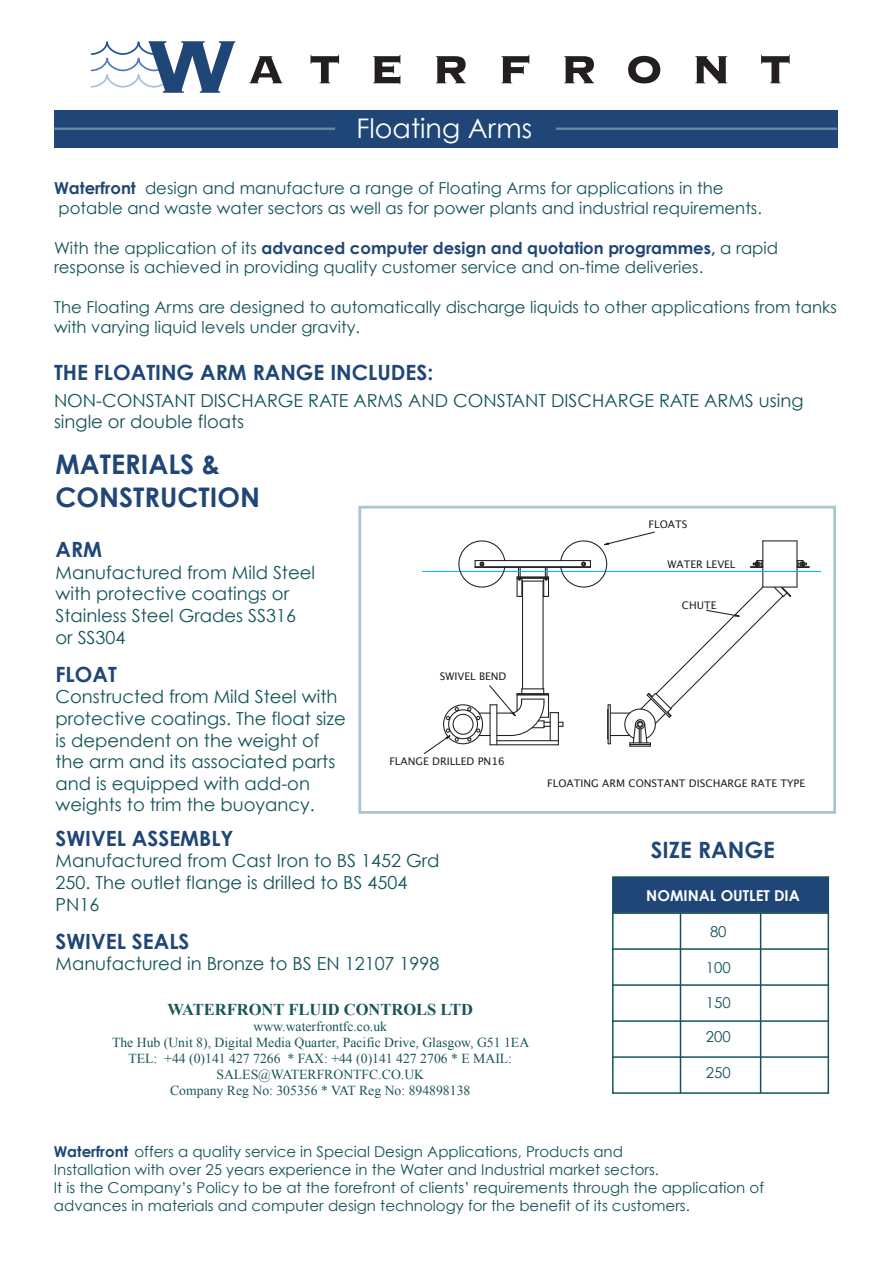
<style>
.page{position:relative;width:893px;height:1263px;background:#fff}
.page>*{position:absolute;margin:0;border:0;box-sizing:border-box;transform-origin:0 0}
.t1{font:700 51.6px "Copperplate";letter-spacing:.55em;color:#231f20}
.t2{font:27px "Century Gothic";color:#fff}
.t3{font:700 27px/32.4px "Century Gothic";color:#1f4677}
.t4{font:700 22.5px "Century Gothic";color:#1f4677}
.t5{font:700 21px "Century Gothic";color:#1f4677}
.t6{font:18px/21.6px "Century Gothic";color:#125458}
.t7{font:16.5px/19.8px "Century Gothic";color:#125458}
.t8{font:700 16.5px "Times New Roman";color:#185559}
.t9{font:15px/18px "Century Gothic";color:#125458}
.t10{font:700 15px "Century Gothic";color:#fff}
.t11{font:13.65px/16px "Times New Roman";color:#185559;text-align:center}
.t12{font:10.5px "Lucida Grande";color:#231f20}
.s1{font-size:97.95px;color:#1f4677}
.s2{font-weight:700;color:#1f4677}
</style>
<div class="page">
<div style="left:613px;top:877px;width:215px;height:36px;background:#1f4677"></div>
<hr style="left:613px;top:912px;width:215px;height:2px;background:#306369">
<hr style="left:613px;top:948px;width:215px;height:2px;background:#125458">
<hr style="left:613px;top:984px;width:215px;height:2px;background:#125458">
<hr style="left:613px;top:1020px;width:215px;height:2px;background:#125458">
<hr style="left:613px;top:1056px;width:215px;height:2px;background:#125458">
<div style="left:612px;top:876px;width:217px;height:218px;border:2px solid #125458"></div>
<hr style="left:680px;top:913px;width:1px;height:180px;background:#125458">
<hr style="left:760px;top:913px;width:1px;height:180px;background:#125458">
<div style="left:358px;top:506px;width:478px;height:308px;background:#fff;border:3px solid #a9c5d0"></div>
<svg style="left:422px;top:531px;width:399px;height:223px"></svg>
<div style="left:54px;top:110px;width:783px;height:38px;background:#1f4677"></div>
<hr style="left:556px;top:128px;width:281px;height:2px;background:#bdd3de">
<hr style="left:54px;top:128px;width:281px;height:2px;background:#bdd3de">
<svg style="left:90px;top:41px;width:81px;height:47px"></svg>
<h1 class="t1" style="left:146px;top:36px;width:647px"><span class="s1">W</span>ATERFRONT</h1>
<h2 class="t2" style="left:356px;top:112px;width:133px">Floating A</h2>
<h2 class="t2" style="left:361px;top:112px;width:173px">Floating Arrms</h2>
<h2 class="t2" style="left:501px;top:112px;width:37px">ms</h2>
<p class="t7" style="left:54px;top:178px;width:709px"><span class="s2">Waterfront</span> design and manufacture a range of Floating Arms for applications in the potable and waste water sectors as well as for power plants and industrial requirements.</p>
<p class="t7" style="left:54px;top:238px;width:726px">With the application of its <span class="s2">advanced computer design and quotation programmes,</span> a rapid response is achieved in providing quality customer service and on-time deliveries.</p>
<p class="t7" style="left:54px;top:297px;width:784px">The Floating Arms are designed to automatically discharge liquids to other applications from tanks with varying liquid levels under gravity.</p>
<p class="t5" style="left:54px;top:359px;width:381px">THE FLOATING ARM RANGE INCLUDES:</p>
<p class="t6" style="left:54px;top:389px;width:751px">NON-CONSTANT DISCHARGE RATE ARMS AND CONSTANT DISCHARGE RATE ARMS using single or double floats</p>
<h2 class="t3" style="left:56px;top:448px;width:206px">MATERIALS &amp;<br>CONSTRUCTION</h2>
<p class="t5" style="left:56px;top:536px;width:48px">ARM</p>
<p class="t6" style="left:55px;top:561px;width:261px">Manufactured from Mild Steel with protective coatings or<br>Stainless Steel Grades SS316 or SS304</p>
<p class="t5" style="left:56px;top:661px;width:63px">FLOAT</p>
<p class="t6" style="left:56px;top:686px;width:292px">Constructed from Mild Steel with protective coatings. The float size is dependent on the weight of the arm and its associated parts and is equipped with add-on weights to trim the buoyancy.</p>
<p class="t5" style="left:56px;top:825px;width:180px">SWIVEL ASSEMBLY</p>
<p class="t6" style="left:56px;top:850px;width:385px">Manufactured from Cast Iron to BS 1452 Grd<br>250. The outlet flange is drilled to BS 4504<br>PN16</p>
<p class="t5" style="left:56px;top:928px;width:135px">SWIVEL SEALS</p>
<p class="t6" style="left:56px;top:953px;width:385px">Manufactured in Bronze to BS EN 12107 1998</p>
<p class="t12" style="left:648px;top:519px;width:40px">FLOATS</p>
<p class="t12" style="left:667px;top:558px;width:69px">WATER LEVEL</p>
<p class="t12" style="left:682px;top:599px;width:36px">CHUTE</p>
<p class="t12" style="left:440px;top:670px;width:68px">SWIVEL BEND</p>
<p class="t12" style="left:389px;top:756px;width:117px">FLANGE DRILLED PN16</p>
<p class="t12" style="left:547px;top:777px;width:259px">FLOATING ARM CONSTANT DISCHARGE RATE TYPE</p>
<p class="t4" style="left:651px;top:835px;width:126px">SIZE RANGE</p>
<p class="t10" style="left:646px;top:886px;width:155px">NOMINAL OUTLET DIA</p>
<p class="t9" style="left:710px;top:922px;width:18px">80</p>
<p class="t9" style="left:706px;top:958px;width:26px">100</p>
<p class="t9" style="left:706px;top:993px;width:26px">150</p>
<p class="t9" style="left:706px;top:1027px;width:26px">200</p>
<p class="t9" style="left:706px;top:1063px;width:26px">250</p>
<p class="t8" style="left:168px;top:998px;width:307px">WATERFRONT FLUID CONTROLS LTD</p>
<p class="t11" style="left:112px;top:1018px;width:419px">www.waterfrontfc.co.uk<br>The Hub (Unit 8), Digital Media Quarter, Pacific Drive, Glasgow, G51 1EA TEL: +44 (0)141 427 7266 * FAX: +44 (0)141 427 2706 * E MAIL:<br>SALES@WATERFRONTFC.CO.UK<br>Company Reg No: 305356 * VAT Reg No: 894898138</p>
<p class="t9" style="left:54px;top:1142px;width:712px"><span class="s2">Waterfront</span> offers a quality service in Special Design Applications, Products and<br>Installation with over 25 years experience in the Water and Industrial market sectors.<br>It is the Company’s Policy to be at the forefront of clients’ requirements through the application of advances in materials and computer design technology for the benefit of its customers.</p>
</div>
